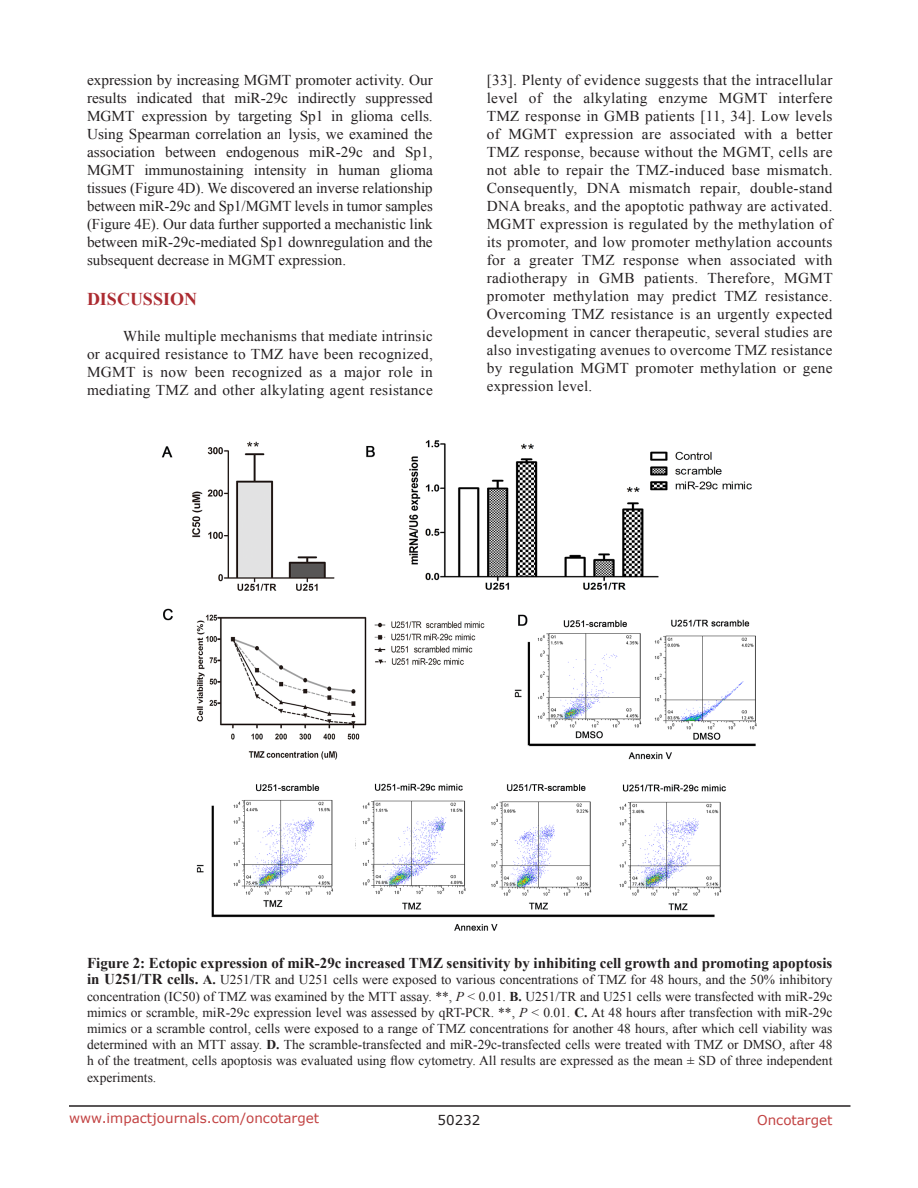
<style>
.page{position:relative;width:918px;height:1188px;background:#fff}
.page>*{position:absolute;margin:0;border:0;box-sizing:border-box;transform-origin:0 0}
.Heading{font:700 18px "Times New Roman";color:#ac2b31}
.BodyText{font:15px/18px "Times New Roman";letter-spacing:.02em;color:#231f20;text-align:justify}
.figuretext{font:700 15px "Times New Roman";color:#231f20}
.figuretext-2{font:13.5px/16.2px "Times New Roman";color:#231f20;text-align:justify}
.t1{font:13.5px "Verdana";color:#c24141}
.t2{font:13.5px "Verdana";color:#231f20}
.s1{font-weight:700;font-size:15px}
.s2{font-weight:700}
.s3{font-style:italic}
</style>
<div class="page">
<hr style="left:69px;top:1105px;width:781px;height:2px;background:#231f20">
<img style="left:161px;top:440px;width:596px;height:491px">
<p class="BodyText" style="left:87px;top:71px;width:347px">expression by increasing MGMT promoter activity. Our results indicated that miR-29c indirectly suppressed MGMT expression by targeting Sp1 in glioma cells.<br>Using Spearman correlation analysis, we examined the association between endogenous miR-29c and Sp1, MGMT immunostaining intensity in human glioma tissues (Figure 4D). We discovered an inverse relationship between miR-29c and Sp1/MGMT levels in tumor samples (Figure 4E). Our data further supported a mechanistic link between miR-29c-mediated Sp1 downregulation and the subsequent decrease in MGMT expression.</p>
<p class="Heading" style="left:87px;top:287px;width:112px">DISCUSSION</p>
<p class="BodyText" style="left:87px;top:327px;width:347px;text-indent:36px">While multiple mechanisms that mediate intrinsic or acquired resistance to TMZ have been recognized, MGMT is now been recognized as a major role in mediating TMZ and other alkylating agent resistance</p>
<p class="BodyText" style="left:487px;top:71px;width:348px">[33]. Plenty of evidence suggests that the intracellular level of the alkylating enzyme MGMT interfere TMZ response in GMB patients [11, 34]. Low levels of MGMT expression are associated with a better TMZ response, because without the MGMT, cells are not able to repair the TMZ-induced base mismatch.<br>Consequently, DNA mismatch repair, double-stand DNA breaks, and the apoptotic pathway are activated.<br>MGMT expression is regulated by the methylation of its promoter, and low promoter methylation accounts for a greater TMZ response when associated with radiotherapy in GMB patients. Therefore, MGMT promoter methylation may predict TMZ resistance.<br>Overcoming TMZ resistance is an urgently expected development in cancer therapeutic, several studies are also investigating avenues to overcome TMZ resistance by regulation MGMT promoter methylation or gene expression level.</p>
<p class="figuretext" style="left:87px;top:953px;width:747px">Figure 2: Ectopic expression of miR-29c increased TMZ sensitivity by inhibiting cell growth and promoting apoptosis</p>
<p class="figuretext-2" style="left:87px;top:972px;width:747px"><span class="s1">in U251/TR cells.</span> <span class="s2">A.</span> U251/TR and U251 cells were exposed to various concentrations of TMZ for 48 hours, and the 50% inhibitory concentration (IC50) of TMZ was examined by the MTT assay. **, <span class="s3">P</span> &lt; 0.01. <span class="s2">B.</span> U251/TR and U251 cells were transfected with miR-29c mimics or scramble, miR-29c expression level was assessed by qRT-PCR. **, <span class="s3">P</span> &lt; 0.01. <span class="s2">C.</span> At 48 hours after transfection with miR-29c mimics or a scramble control, cells were exposed to a range of TMZ concentrations for another 48 hours, after which cell viability was determined with an MTT assay. <span class="s2">D.</span> The scramble-transfected and miR-29c-transfected cells were treated with TMZ or DMSO, after 48 h of the treatment, cells apoptosis was evaluated using flow cytometry. All results are expressed as the mean ± SD of three independent experiments.</p>
<p class="t1" style="left:69px;top:1109px;width:252px">www.impactjournals.com/oncotarget</p>
<p class="t2" style="left:438px;top:1111px;width:44px">50232</p>
<p class="t1" style="left:757px;top:1111px;width:77px">Oncotarget</p>
</div>
